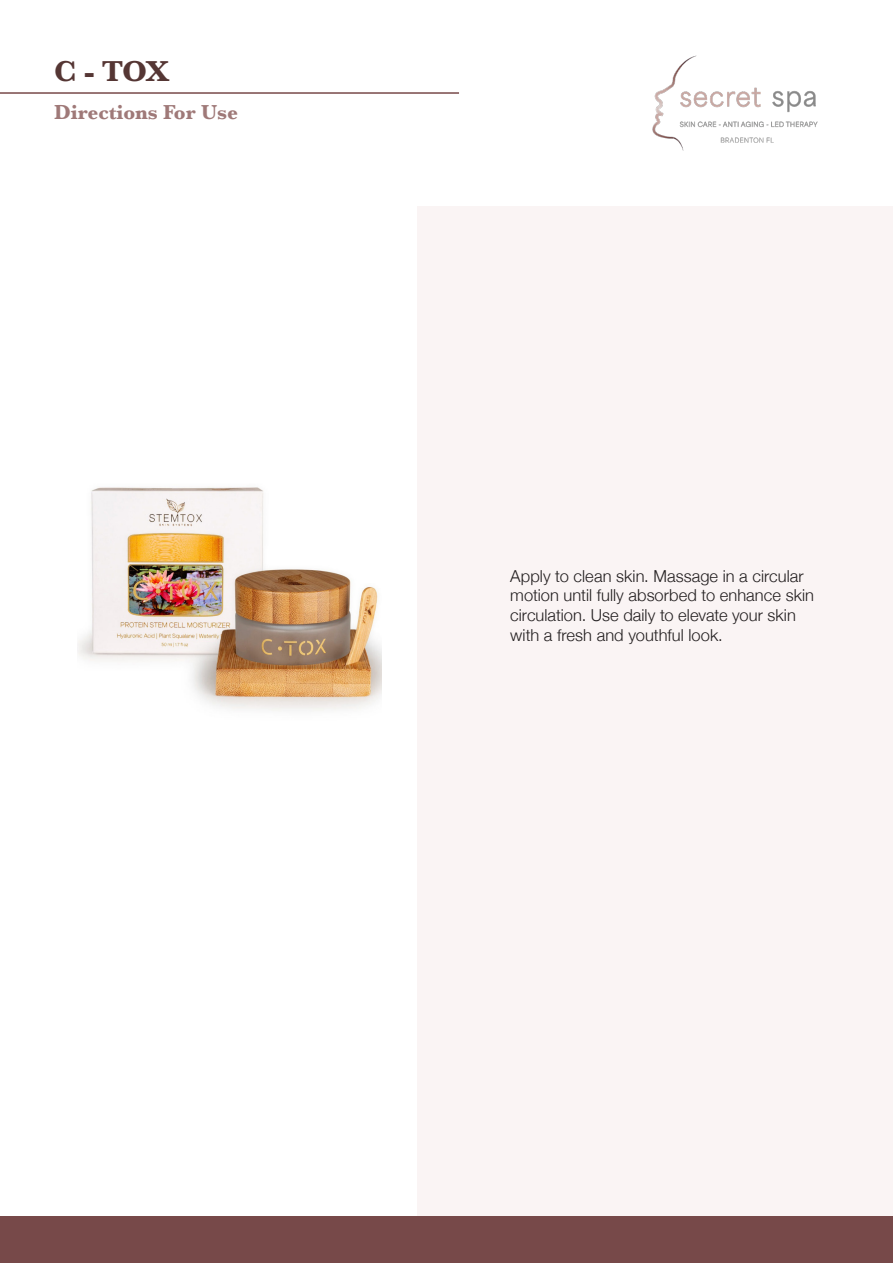
<style>
.page{position:relative;width:893px;height:1263px;background:#fff}
.page>*{position:absolute;margin:0;border:0;box-sizing:border-box;transform-origin:0 0}
.t1{font:700 30px "Baskerville";color:#553634}
.t2{font:700 21px "Baskerville";color:#9f7978}
.t3{font:300 16.5px/19.8px "Helvetica Neue";letter-spacing:.005em;color:#231f20}
</style>
<div class="page">
<div style="left:418px;top:206px;width:475px;height:1057px;background:#faf4f4"></div>
<div style="left:0;top:1216px;width:893px;height:47px;background:#774949"></div>
<img style="left:77px;top:487px;width:305px;height:224px">
<hr style="left:0;top:92px;width:459px;height:2px;background:#774949">
<img style="left:652px;top:55px;width:166px;height:96px">
<p class="t1" style="left:54px;top:50px;width:117px">C - TOX</p>
<p class="t2" style="left:54px;top:98px;width:186px">Directions For Use</p>
<p class="t3" style="left:510px;top:564px;width:305px">Apply to clean skin. Massage in a circular motion until fully absorbed to enhance skin circulation. Use daily to elevate your skin with a fresh and youthful look.</p>
</div>
